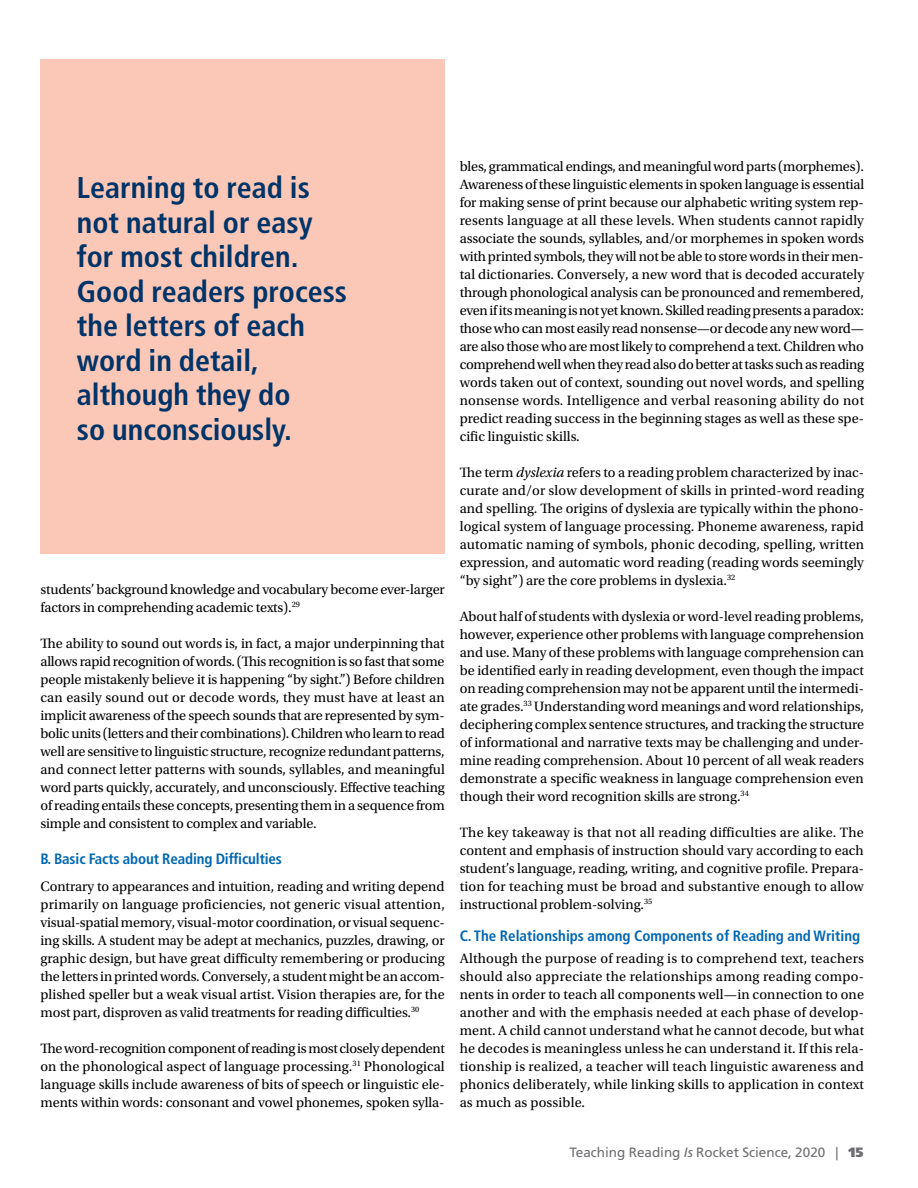
<style>
.page{position:relative;width:918px;height:1188px;background:#fff}
.page>*{position:absolute;margin:0;border:0;box-sizing:border-box;transform-origin:0 0}
.t1{font:700 condensed 30px/34.5px "Frutiger LT Std";color:#003468}
.t2{font:700 condensed 15px "Frutiger LT Std";color:#0066b3}
.t3{font:700 condensed 15px "Frutiger LT Std";letter-spacing:-.01em;color:#0067b1}
.t4{font:14.25px/18px "Utopia Std";color:#000;text-align:justify}
.t5{font:13.5px "Frutiger LT Std";color:#6d6e71}
.s1{font-style:italic}
.s2{font-weight:900}
</style>
<div class="page">
<div style="left:40px;top:59px;width:404px;height:495px;background:#fbc8b7"></div>
<h1 class="t1" style="left:77px;top:171px;width:272px">Learning to read is not natural or easy for most children.<br>Good readers process the letters of each word in detail, although they do<br>so unconsciously.</h1>
<p class="t4" style="left:40px;top:581px;width:406px">students’ background knowledge and vocabulary become ever-larger factors in comprehending academic texts).<sup>29</sup></p>
<p class="t4" style="left:40px;top:635px;width:406px">The ability to sound out words is, in fact, a major underpinning that allows rapid recognition of words. (This recognition is so fast that some people mistakenly believe it is happening “by sight.”) Before children can easily sound out or decode words, they must have at least an implicit awareness of the speech sounds that are represented by sym&shy;bolic units (letters and their combinations). Children who learn to read well are sensitive to linguistic structure, recognize redundant patterns, and connect letter patterns with sounds, syllables, and meaningful word parts quickly, accurately, and unconsciously. Effective teaching of reading entails these concepts, presenting them in a sequence from simple and consistent to complex and variable.</p>
<p class="t3" style="left:40px;top:850px;width:243px">B. Basic Facts about Reading Difficulties</p>
<p class="t4" style="left:40px;top:878px;width:406px">Contrary to appearances and intuition, reading and writing depend primarily on language proficiencies, not generic visual attention, visual-spatial memory, visual-motor coordination, or visual sequenc&shy;ing skills. A student may be adept at mechanics, puzzles, drawing, or graphic design, but have great difficulty remembering or producing the letters in printed words. Conversely, a student might be an accom&shy;plished speller but a weak visual artist. Vision therapies are, for the most part, disproven as valid treatments for reading difficulties.<sup>30</sup></p>
<p class="t4" style="left:40px;top:1040px;width:406px">The word-recognition component of reading is most closely dependent on the phonological aspect of language processing.<sup>31</sup> Phonological language skills include awareness of bits of speech or linguistic ele&shy;ments within words: consonant and vowel phonemes, spoken sylla-</p>
<p class="t4" style="left:460px;top:158px;width:406px">bles, grammatical endings, and meaningful word parts (morphemes).<br>Awareness of these linguistic elements in spoken language is essential for making sense of print because our alphabetic writing system rep&shy;resents language at all these levels. When students cannot rapidly associate the sounds, syllables, and/or morphemes in spoken words with printed symbols, they will not be able to store words in their men&shy;tal dictionaries. Conversely, a new word that is decoded accurately through phonological analysis can be pronounced and remembered, even if its meaning is not yet known. Skilled reading presents a paradox: those who can most easily read nonsense—or decode any new word— are also those who are most likely to comprehend a text. Children who comprehend well when they read also do better at tasks such as reading words taken out of context, sounding out novel words, and spelling nonsense words. Intelligence and verbal reasoning ability do not predict reading success in the beginning stages as well as these spe&shy;cific linguistic skills.</p>
<p class="t4" style="left:460px;top:464px;width:406px">The term <span class="s1">dyslexia</span> refers to a reading problem characterized by inac&shy;curate and/or slow development of skills in printed-word reading and spelling. The origins of dyslexia are typically within the phono&shy;logical system of language processing. Phoneme awareness, rapid automatic naming of symbols, phonic decoding, spelling, written expression, and automatic word reading (reading words seemingly “by sight”) are the core problems in dyslexia.<sup>32</sup></p>
<p class="t4" style="left:460px;top:608px;width:406px">About half of students with dyslexia or word-level reading problems, however, experience other problems with language comprehension and use. Many of these problems with language comprehension can be identified early in reading development, even though the impact on reading comprehension may not be apparent until the intermedi&shy;ate grades.<sup>33</sup> Understanding word meanings and word relationships, deciphering complex sentence structures, and tracking the structure of informational and narrative texts may be challenging and under&shy;mine reading comprehension. About 10 percent of all weak readers demonstrate a specific weakness in language comprehension even though their word recognition skills are strong.<sup>34</sup></p>
<p class="t4" style="left:460px;top:824px;width:406px">The key takeaway is that not all reading difficulties are alike. The content and emphasis of instruction should vary according to each student’s language, reading, writing, and cognitive profile. Prepara&shy;tion for teaching must be broad and substantive enough to allow instructional problem-solving.<sup>35</sup></p>
<p class="t2" style="left:460px;top:926px;width:402px">C. The Relationships among Components of Reading and Writing</p>
<p class="t4" style="left:460px;top:950px;width:406px">Although the purpose of reading is to comprehend text, teachers should also appreciate the relationships among reading compo&shy;nents in order to teach all components well—in connection to one another and with the emphasis needed at each phase of develop&shy;ment. A child cannot understand what he cannot decode, but what he decodes is meaningless unless he can understand it. If this rela&shy;tionship is realized, a teacher will teach linguistic awareness and phonics deliberately, while linking skills to application in context as much as possible.</p>
<p class="t5" style="left:569px;top:1144px;width:296px">Teaching Reading <span class="s1">Is</span> Rocket Science, 2020 | <span class="s2">15</span></p>
</div>
